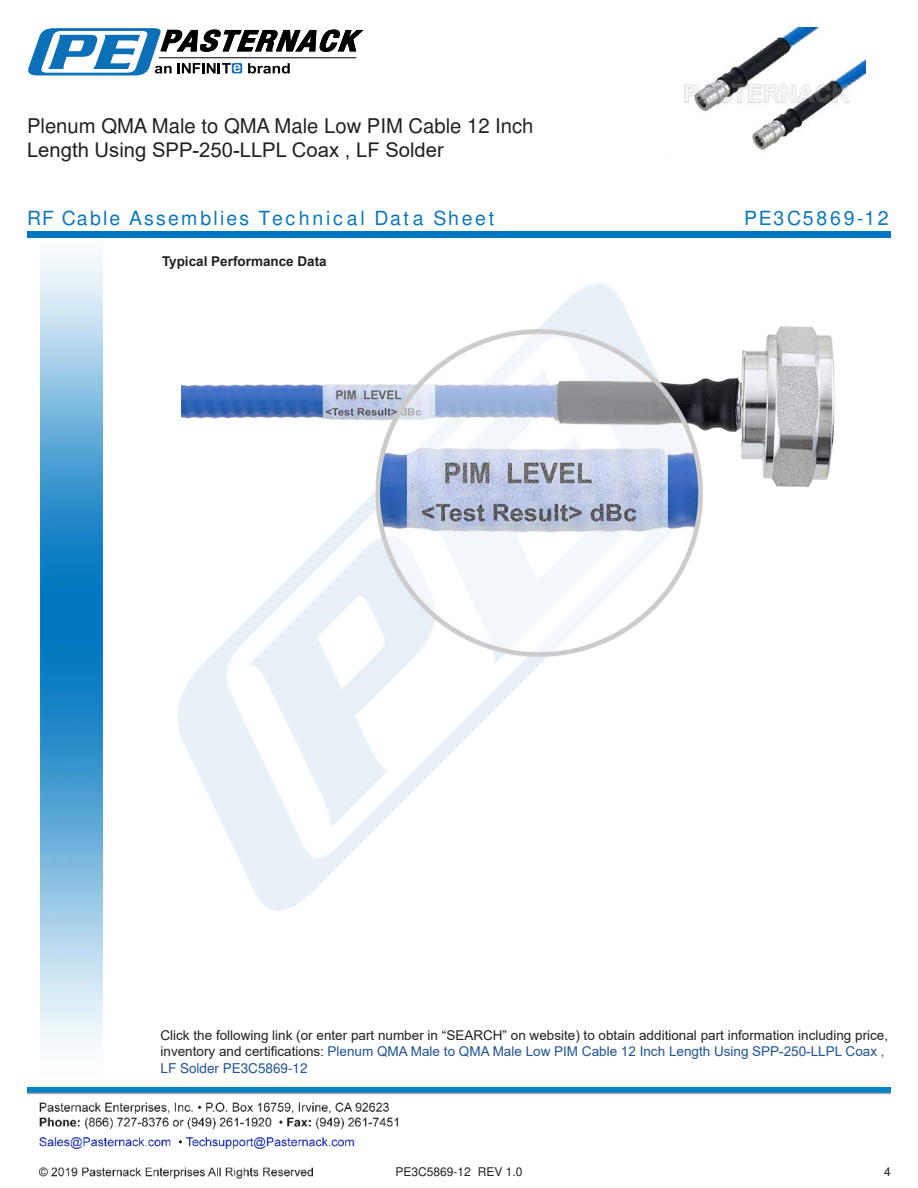
<style>
.page{position:relative;width:918px;height:1188px;background:#fff}
.page>*{position:absolute;margin:0;border:0;box-sizing:border-box;transform-origin:0 0}
.t1{font:20.25px/24.3px "Arial";color:#221f1f}
.t2{font:900 19.5px "Arial";letter-spacing:.12em;color:#0a77bd}
.t3{font:900 19.5px "Arial";letter-spacing:.14em;color:#0a77bd}
.t4{font:13.5px/16.2px "Arial";color:#221f1f}
.t5{font:700 13.5px "Arial";color:#221f1f}
.t6{font:12px "Arial";color:#221f1f}
.s1{color:#1f5392}
</style>
<div class="page">
<img style="left:39px;top:1102px;width:360px;height:77px">
<img style="left:102px;top:254px;width:377px;height:716px">
<img style="left:27px;top:1088px;width:864px;height:7px">
<img style="left:40px;top:237px;width:62px;height:811px">
<div style="left:27px;top:231px;width:864px;height:6px;background:#0177c0"></div>
<svg style="left:28px;top:28px;width:336px;height:47px"></svg>
<img style="left:182px;top:274px;width:653px;height:451px">
<img style="left:684px;top:27px;width:182px;height:123px">
<h1 class="t1" style="left:27px;top:115px;width:508px">Plenum QMA Male to QMA Male Low PIM Cable 12 Inch<br>Length Using SPP-250-LLPL Coax , LF Solder</h1>
<h2 class="t2" style="left:27px;top:207px;width:469px">RF Cable Assemblies Technical Data Sheet</h2>
<p class="t5" style="left:162px;top:252px;width:166px">Typical Performance Data</p>
<h2 class="t3" style="left:744px;top:207px;width:146px">PE3C5869-12</h2>
<p class="t4" style="left:160px;top:1027px;width:729px">Click the following link (or enter part number in “SEARCH” on website) to obtain additional part information including price, inventory and certi昀椀cations: <span class="s1">Plenum QMA Male to QMA Male Low PIM Cable 12 Inch Length Using SPP-250-LLPL Coax ,<br>LF Solder PE3C5869-12</span></p>
<p class="t6" style="left:396px;top:1167px;width:128px">PE3C5869-12 REV 1.0</p>
<p class="t6" style="left:884px;top:1167px;width:8px">4</p>
</div>
